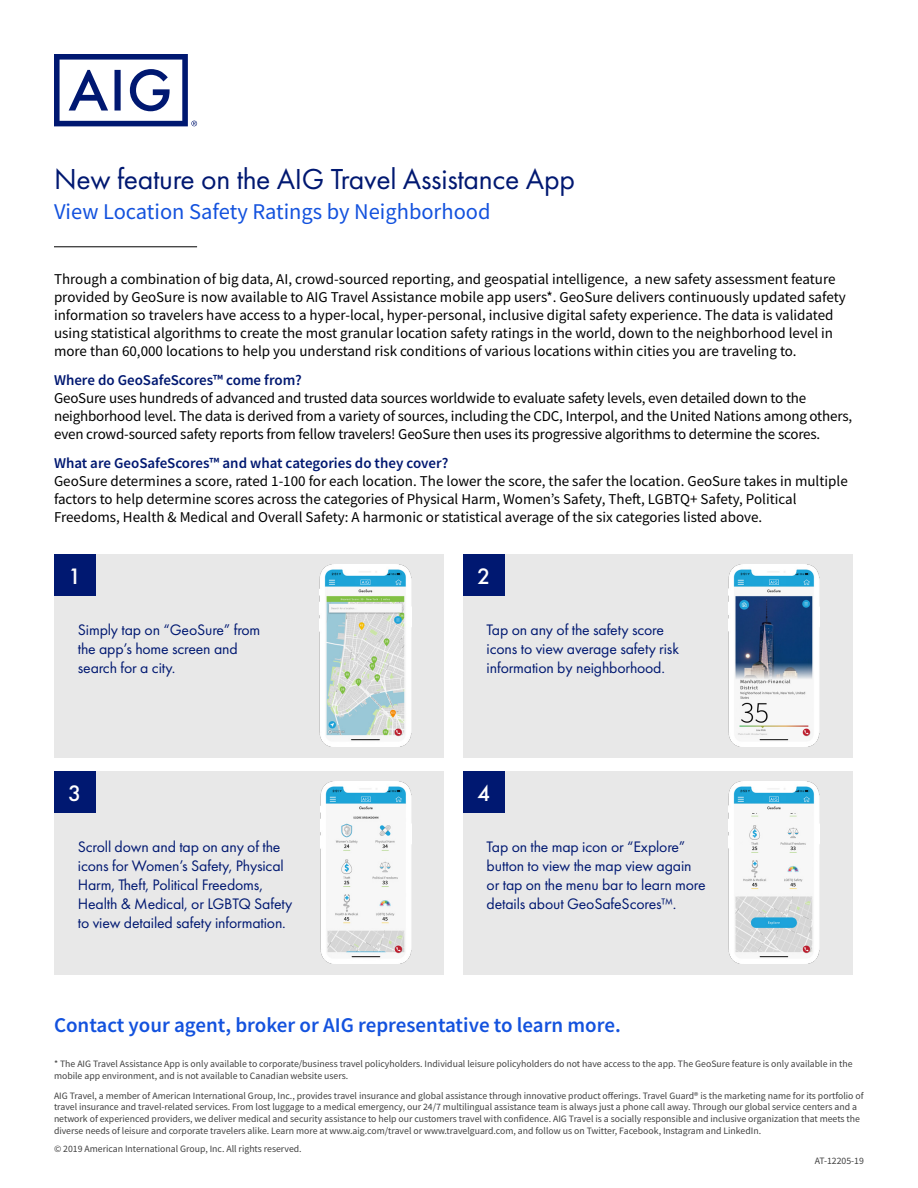
<style>
.page{position:relative;width:918px;height:1188px;background:#fff}
.page>*{position:absolute;margin:0;border:0;box-sizing:border-box;transform-origin:0 0}
.t1{font:30px "Futura PT";letter-spacing:-.01em;color:#001871}
.t2{font:500 23.25px "Futura PT";color:#fff}
.t3{font:22.5px "Source Sans Pro";color:#1352de}
.t4{font:600 21px "Source Sans Pro";color:#1352de}
.t5{font:15.75px/18.9px "Futura PT";letter-spacing:-.01em;color:#001871}
.t6{font:15px/18px "Source Sans Pro";color:#000}
.t7{font:600 15px "Source Sans Pro";color:#001871}
.Functional_Descripto{font:9.75px/11.7px "Source Sans Pro";color:#404040}
</style>
<div class="page">
<div style="left:54px;top:771px;width:390px;height:203px;background:#e8e8e8"></div>
<img style="left:320px;top:781px;width:91px;height:183px">
<svg style="left:54px;top:54px;width:143px;height:72px"></svg>
<hr style="left:54px;top:246px;width:143px;height:1px;background:#000">
<div style="left:54px;top:554px;width:390px;height:203px;background:#e8e8e8"></div>
<div style="left:463px;top:554px;width:390px;height:203px;background:#e8e8e8"></div>
<div style="left:463px;top:771px;width:390px;height:203px;background:#e8e8e8"></div>
<div style="left:54px;top:554px;width:42px;height:42px;background:#001871"></div>
<div style="left:54px;top:771px;width:42px;height:42px;background:#001871"></div>
<div style="left:463px;top:554px;width:42px;height:42px;background:#001871"></div>
<div style="left:463px;top:771px;width:42px;height:42px;background:#001871"></div>
<img style="left:320px;top:564px;width:91px;height:183px">
<img style="left:729px;top:565px;width:91px;height:182px">
<img style="left:729px;top:781px;width:91px;height:182px">
<p class="t1" style="left:54px;top:161px;width:522px">New feature on the AIG Travel Assistance App</p>
<p class="t3" style="left:54px;top:198px;width:438px">View Location Safety Ratings by Neighborhood</p>
<p class="t6" style="left:54px;top:270px;width:793px">Through a combination of big data, AI, crowd-sourced reporting, and geospatial intelligence, a new safety assessment feature provided by GeoSure is now available to AIG Travel Assistance mobile app users*. GeoSure delivers continuously updated safety information so travelers have access to a hyper-local, hyper-personal, inclusive digital safety experience. The data is validated using statistical algorithms to create the most granular location safety ratings in the world, down to the neighborhood level in more than 60,000 locations to help you understand risk conditions of various locations within cities you are traveling to.</p>
<p class="t7" style="left:54px;top:370px;width:249px">Where do GeoSafeScores™ come from?</p>
<p class="t6" style="left:54px;top:389px;width:800px">GeoSure uses hundreds of advanced and trusted data sources worldwide to evaluate safety levels, even detailed down to the neighborhood level. The data is derived from a variety of sources, including the CDC, Interpol, and the United Nations among others, even crowd-sourced safety reports from fellow travelers! GeoSure then uses its progressive algorithms to determine the scores.</p>
<p class="t7" style="left:54px;top:453px;width:396px">What are GeoSafeScores™ and what categories do they cover?</p>
<p class="t6" style="left:54px;top:472px;width:795px">GeoSure determines a score, rated 1-100 for each location. The lower the score, the safer the location. GeoSure takes in multiple factors to help determine scores across the categories of Physical Harm, Women’s Safety, Theft, LGBTQ+ Safety, Political<br>Freedoms, Health &amp; Medical and Overall Safety: A harmonic or statistical average of the six categories listed above.</p>
<p class="t2" style="left:68px;top:562px;width:15px">1</p>
<p class="t2" style="left:477px;top:562px;width:15px">2</p>
<p class="t5" style="left:78px;top:621px;width:184px">Simply tap on “GeoSure” from the app’s home screen and search for a city.</p>
<p class="t5" style="left:487px;top:621px;width:194px">Tap on any of the safety score icons to view average safety risk information by neighborhood.</p>
<p class="t2" style="left:68px;top:779px;width:15px">3</p>
<p class="t2" style="left:477px;top:779px;width:15px">4</p>
<p class="t5" style="left:78px;top:838px;width:216px">Scroll down and tap on any of the icons for Women’s Safety, Physical Harm, Theft, Political Freedoms, Health &amp; Medical, or LGBTQ Safety to view detailed safety information.</p>
<p class="t5" style="left:487px;top:838px;width:221px">Tap on the map icon or “Explore” button to view the map view again or tap on the menu bar to learn more details about GeoSafeScores™.</p>
<p class="t4" style="left:54px;top:1011px;width:568px">Contact your agent, broker or AIG representative to learn more.</p>
<p class="Functional_Descripto" style="left:54px;top:1058px;width:800px">* The AIG Travel Assistance App is only available to corporate/business travel policyholders. Individual leisure policyholders do not have access to the app. The GeoSure feature is only available in the mobile app environment, and is not available to Canadian website users.</p>
<p class="Functional_Descripto" style="left:54px;top:1089px;width:811px">AIG Travel, a member of American International Group, Inc., provides travel insurance and global assistance through innovative product offerings. Travel Guard® is the marketing name for its portfolio of travel insurance and travel-related services. From lost luggage to a medical emergency, our 24/7 multilingual assistance team is always just a phone call away. Through our global service centers and a network of experienced providers, we deliver medical and security assistance to help our customers travel with confidence. AIG Travel is a socially responsible and inclusive organization that meets the diverse needs of leisure and corporate travelers alike. Learn more at www.aig.com/travel or www.travelguard.com, and follow us on Twitter, Facebook, Instagram and LinkedIn.</p>
<p class="Functional_Descripto" style="left:54px;top:1143px;width:249px">© 2019 American International Group, Inc. All rights reserved.</p>
<p class="Functional_Descripto" style="left:815px;top:1155px;width:51px">AT-12205-19</p>
</div>
